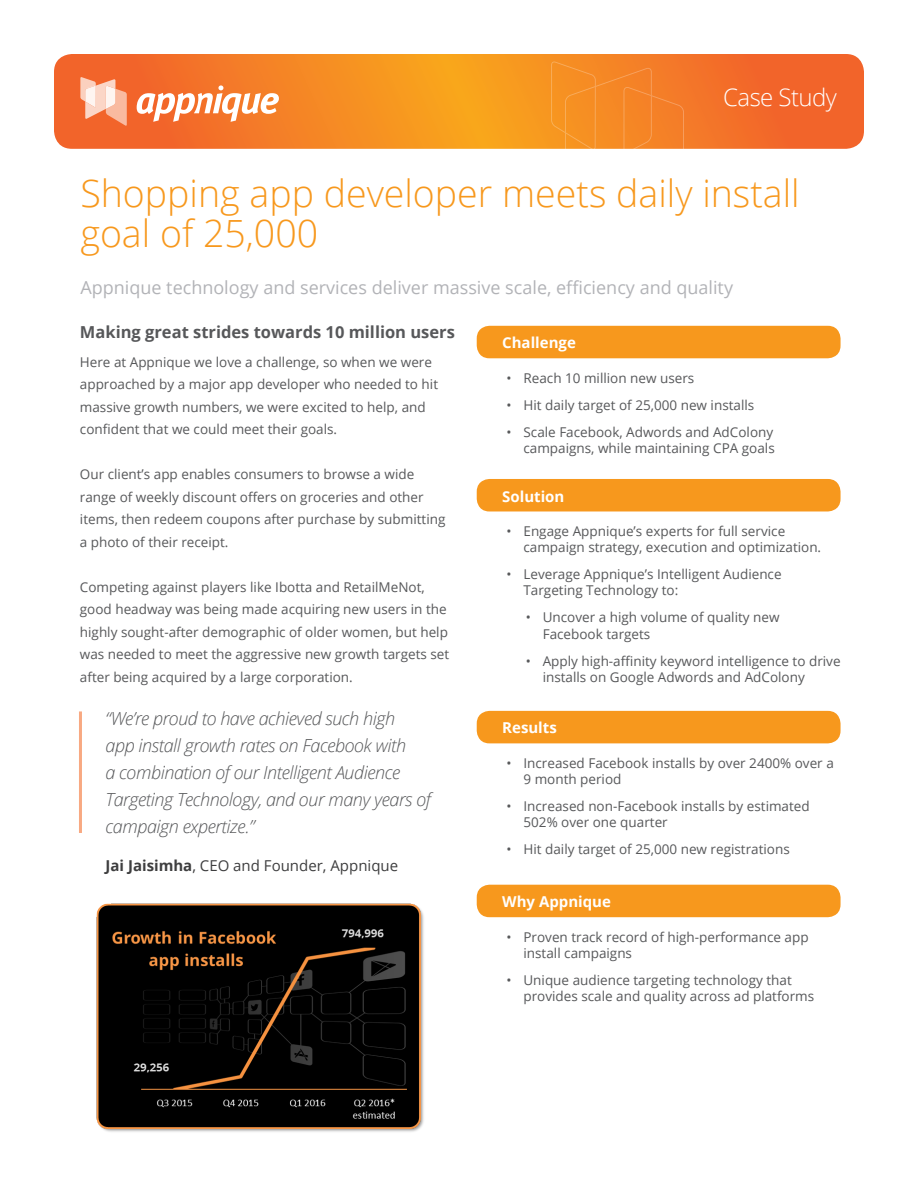
<style>
.page{position:relative;width:918px;height:1188px;background:#fff}
.page>*{position:absolute;margin:0;border:0;box-sizing:border-box;transform-origin:0 0}
.CHAPTER_TITLE4{font:300 37.5px/40.5px "Open Sans";color:#f7981d}
.t1{font:300 24px "Open Sans";letter-spacing:-.025em;color:#fff}
.body_text_2_italic{font:italic 300 18px/27px "Open Sans";letter-spacing:-.025em;color:#57585a}
.QUOTE_1{font:18px "Open Sans";color:#b2b3b7}
.Paragraph_Style_4{font:700 16.5px "Open Sans";color:#57585a}
.body_text_3{font:700 15px "Open Sans";color:#fff}
.QUOTE_2{font:15px "Open Sans";color:#3e3e3f}
.body_text_2{font:13.5px/22.5px "Open Sans";color:#57585a}
.s1{font-weight:700}
</style>
<div class="page">
<svg style="left:54px;top:54px;width:810px;height:95px;background:#f47f25"></svg>
<svg style="left:137px;top:85px;width:142px;height:37px"></svg>
<svg style="left:80px;top:77px;width:47px;height:49px;background:#f7ab8c"></svg>
<svg style="left:551px;top:61px;width:133px;height:88px;background:#f58928"></svg>
<hr style="left:79px;top:711px;width:3px;height:122px;background:#f8a982">
<div style="left:477px;top:479px;width:364px;height:32px;background:#f7981d;border-radius:13px"></div>
<div style="left:477px;top:326px;width:364px;height:32px;background:#f7981d;border-radius:13px"></div>
<div style="left:477px;top:711px;width:364px;height:32px;background:#f7981d;border-radius:13px"></div>
<div style="left:477px;top:885px;width:364px;height:32px;background:#f7981d;border-radius:13px"></div>
<img style="left:97px;top:904px;width:327px;height:228px">
<h2 class="t1" style="left:723px;top:81px;width:115px">Case Study</h2>
<p class="CHAPTER_TITLE4" style="left:80px;top:172px;width:721px">Shopping app developer meets daily install goal of 25,000</p>
<p class="QUOTE_1" style="left:80px;top:275px;width:654px">Appnique technology and services deliver massive scale, efficiency and quality</p>
<p class="Paragraph_Style_4" style="left:80px;top:321px;width:376px">Making great strides towards 10 million users</p>
<p class="body_text_2" style="left:80px;top:350px;width:360px">Here at Appnique we love a challenge, so when we were approached by a major app developer who needed to hit massive growth numbers, we were excited to help, and confident that we could meet their goals.</p>
<p class="body_text_2" style="left:80px;top:463px;width:367px">Our client’s app enables consumers to browse a wide range of weekly discount offers on groceries and other items, then redeem coupons after purchase by submitting a photo of their receipt.</p>
<p class="body_text_2" style="left:80px;top:575px;width:371px">Competing against players like Ibotta and RetailMeNot, good headway was being made acquiring new users in the highly sought-after demographic of older women, but help was needed to meet the aggressive new growth targets set after being acquired by a large corporation.</p>
<p class="body_text_2_italic" style="left:106px;top:705px;width:327px">“We’re proud to have achieved such high<br>app install growth rates on Facebook with<br>a combination of our Intelligent Audience Targeting Technology, and our many years of campaign expertize.”</p>
<p class="QUOTE_2" style="left:106px;top:855px;width:294px"><span class="s1">Jai Jaisimha</span>, CEO and Founder, Appnique</p>
<p class="body_text_3" style="left:502px;top:332px;width:75px">Challenge</p>
<p class="body_text_2" style="left:506px;top:366px;width:189px">• Reach 10 million new users</p>
<p class="body_text_2" style="left:506px;top:393px;width:249px">• Hit daily target of 25,000 new installs</p>
<p class="body_text_2" style="left:506px;top:423px;width:270px;line-height:16.2px;text-align:right">• Scale Facebook, Adwords and AdColony campaigns, while maintaining CPA goals</p>
<p class="body_text_3" style="left:502px;top:486px;width:64px">Solution</p>
<p class="body_text_2" style="left:524px;top:523px;width:299px;line-height:16.2px;text-indent:-17px">• Engage Appnique’s experts for full service campaign strategy, execution and optimization.</p>
<p class="body_text_2" style="left:524px;top:566px;width:260px;line-height:16.2px;text-indent:-17px">• Leverage Appnique’s Intelligent Audience<br>Targeting Technology to:</p>
<p class="body_text_2" style="left:543px;top:609px;width:238px;line-height:16.2px;text-indent:-17px">• Uncover a high volume of quality new<br>Facebook targets</p>
<p class="body_text_2" style="left:543px;top:652px;width:299px;line-height:16.2px;text-indent:-17px">• Apply high-affinity keyword intelligence to drive installs on Google Adwords and AdColony</p>
<p class="body_text_3" style="left:502px;top:717px;width:56px">Results</p>
<p class="body_text_2" style="left:524px;top:755px;width:312px;line-height:16.2px;text-indent:-17px">• Increased Facebook installs by over 2400% over a<br>9 month period</p>
<p class="body_text_2" style="left:524px;top:798px;width:288px;line-height:16.2px;text-indent:-17px">• Increased non-Facebook installs by estimated<br>502% over one quarter</p>
<p class="body_text_2" style="left:506px;top:838px;width:285px">• Hit daily target of 25,000 new registrations</p>
<p class="body_text_3" style="left:502px;top:891px;width:110px">Why Appnique</p>
<p class="body_text_2" style="left:524px;top:928px;width:287px;line-height:16.2px;text-indent:-17px">• Proven track record of high-performance app install campaigns</p>
<p class="body_text_2" style="left:524px;top:972px;width:292px;line-height:16.2px;text-indent:-17px">• Unique audience targeting technology that provides scale and quality across ad platforms</p>
</div>
